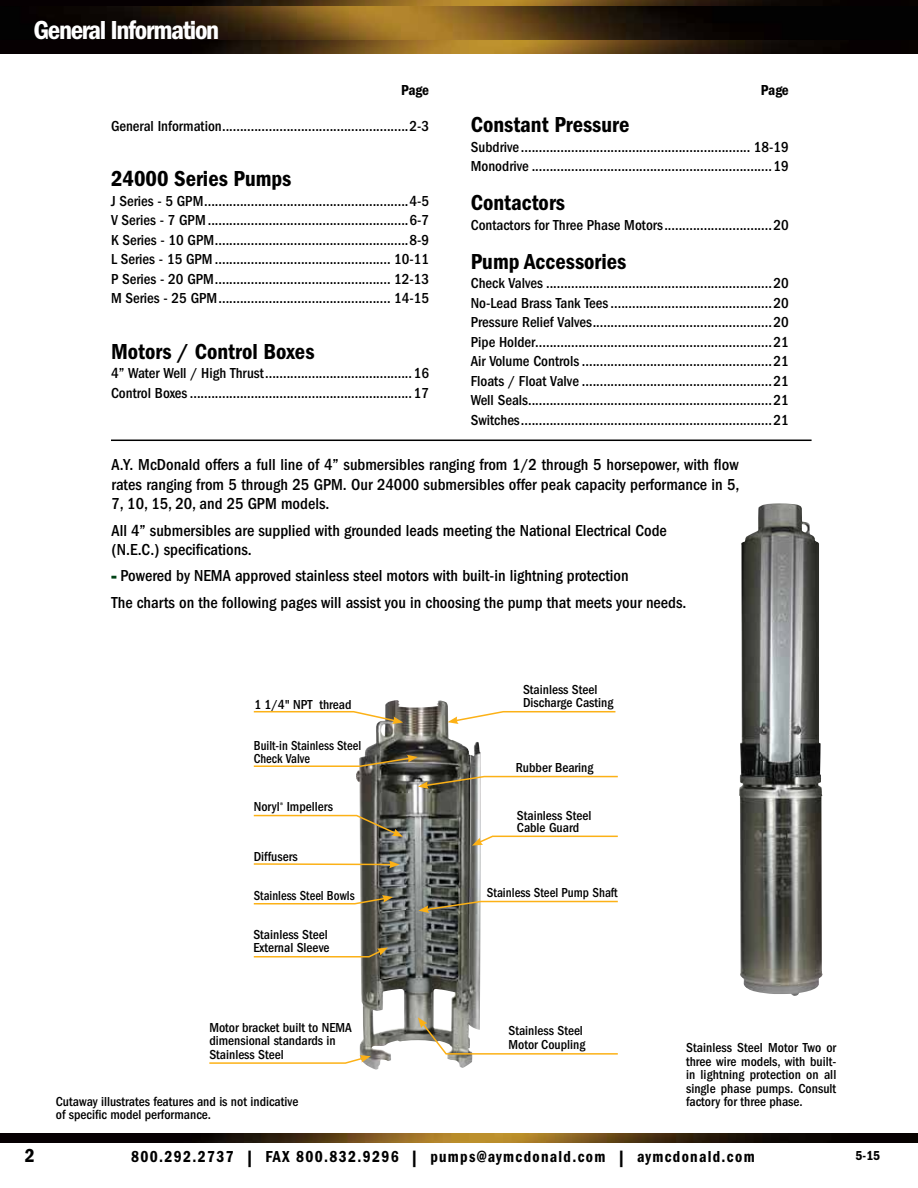
<style>
.page{position:relative;width:918px;height:1188px;background:#fff}
.page>*{position:absolute;margin:0;border:0;box-sizing:border-box;transform-origin:0 0}
.t1{font:27px "ITC Franklin Gothic Std Dm Cd";letter-spacing:-.05em;color:#fff}
.t2{font:22.5px "ITC Franklin Gothic Std Dm Cd";color:#000}
.t3{font:19.5px "ITC Franklin Gothic Std Dm Cd";color:#000}
.t4{font:500 condensed 16.5px/19.5px "ITC Franklin Gothic Std";color:#000}
.t5{font:16.5px "ITC Franklin Gothic Std Dm Cd";letter-spacing:.08em;color:#000;scale:.95 1}
.t6{font:500 condensed 15px/19.5px "ITC Franklin Gothic Std";color:#000;text-align:justify}
.t7{font:15px "ITC Franklin Gothic Std Dm Cd";letter-spacing:-.025em;color:#000}
.t8{font:500 condensed 13.5px/13.5px "ITC Franklin Gothic Std";color:#000}
.t9{font:500 condensed 13.5px/13.5px "ITC Franklin Gothic Std";color:#000;scale:.94 1}
.t10{font:500 condensed 13.5px "ITC Franklin Gothic Std";color:#000;scale:.96 1}
.t11{font:13.5px "ITC Franklin Gothic Std Dm Cd";color:#000}
.s1{color:#004215}
</style>
<div class="page">
<img style="left:0;top:6px;width:918px;height:34px">
<img style="left:0;top:40px;width:917px;height:14px">
<img style="left:0;top:1134px;width:918px;height:9px">
<img style="left:0;top:0;width:917px;height:6px">
<svg style="left:917px;top:40px;width:1px;height:14px"></svg>
<img style="left:356px;top:700px;width:123px;height:370px">
<svg style="left:111px;top:576px;width:5px;height:3px"></svg>
<svg style="left:253px;top:710px;width:150px;height:14px"></svg>
<svg style="left:448px;top:710px;width:168px;height:14px"></svg>
<svg style="left:418px;top:775px;width:200px;height:14px"></svg>
<svg style="left:253px;top:755px;width:165px;height:13px"></svg>
<svg style="left:253px;top:814px;width:150px;height:23px"></svg>
<svg style="left:209px;top:1055px;width:162px;height:10px"></svg>
<svg style="left:253px;top:861px;width:147px;height:7px"></svg>
<svg style="left:253px;top:947px;width:135px;height:11px"></svg>
<svg style="left:418px;top:1017px;width:200px;height:38px"></svg>
<svg style="left:472px;top:835px;width:146px;height:11px"></svg>
<svg style="left:418px;top:900px;width:200px;height:13px"></svg>
<svg style="left:253px;top:895px;width:140px;height:10px"></svg>
<hr style="left:111px;top:440px;width:701px;height:1px;background:#000">
<img style="left:739px;top:503px;width:84px;height:493px">
<h1 class="t1" style="left:33px;top:14px;width:187px">General Information</h1>
<p class="t7" style="left:401px;top:81px;width:29px">Page</p>
<p class="t6" style="left:111px;top:116px;width:320px">General Information....................................................2-3</p>
<h2 class="t2" style="left:111px;top:166px;width:182px">24000 Series Pumps</h2>
<p class="t6" style="left:111px;top:191px;width:320px">J Series - 5 GPM.........................................................4-5<br>V Series - 7 GPM........................................................6-7<br>K Series - 10 GPM......................................................8-9<br>L Series - 15 GPM ................................................. 10-11<br>P Series - 20 GPM................................................. 12-13<br>M Series - 25 GPM................................................ 14-15</p>
<h2 class="t2" style="left:111px;top:338px;width:205px">Motors / Control Boxes</h2>
<p class="t6" style="left:111px;top:363px;width:319px">4” Water Well / High Thrust.........................................16<br>Control Boxes ..............................................................17</p>
<p class="t7" style="left:761px;top:81px;width:29px">Page</p>
<h2 class="t2" style="left:471px;top:112px;width:160px">Constant Pressure</h2>
<p class="t6" style="left:471px;top:137px;width:319px">Subdrive ................................................................ 18-19<br>Monodrive ...................................................................19</p>
<h2 class="t2" style="left:471px;top:190px;width:96px">Contactors</h2>
<p class="t6" style="left:471px;top:215px;width:319px">Contactors for Three Phase Motors..............................20</p>
<h2 class="t2" style="left:471px;top:248px;width:157px">Pump Accessories</h2>
<p class="t6" style="left:471px;top:273px;width:319px">Check Valves ...............................................................20<br>No-Lead Brass Tank Tees.............................................20<br>Pressure Relief Valves..................................................20<br>Pipe Holder..................................................................21<br>Air Volume Controls .....................................................21<br>Floats / Float Valve .....................................................21<br>Well Seals....................................................................21<br>Switches......................................................................21</p>
<p class="t4" style="left:112px;top:455px;width:630px;text-align:justify">A.Y. McDonald offers a full line of 4” submersibles ranging from 1/2 through 5 horsepower, with flow rates ranging from 5 through 25 GPM. Our 24000 submersibles offer peak capacity performance in 5, 7, 10, 15, 20, and 25 GPM models.</p>
<p class="t4" style="left:112px;top:520px;width:557px">All 4” submersibles are supplied with grounded leads meeting the National Electrical Code (N.E.C.) specifications.</p>
<p class="t4" style="left:112px;top:563px;width:576px;line-height:26.2px"><span class="s1">-</span> Powered by NEMA approved stainless steel motors with built-in lightning protection<br>The charts on the following pages will assist you in choosing the pump that meets your needs.</p>
<p class="t8" style="left:523px;top:683px;width:76px">Stainless Steel</p>
<p class="t8" style="left:254px;top:698px;width:99px">1 1/4" NPT thread</p>
<p class="t8" style="left:523px;top:696px;width:92px">Discharge Casting</p>
<p class="t9" style="left:254px;top:739px;width:116px">Built-in Stainless Steel<br>Check Valve</p>
<p class="t8" style="left:254px;top:799px;width:81px">Noryl<sup>®</sup> Impellers</p>
<p class="t8" style="left:254px;top:850px;width:46px">Diffusers</p>
<p class="t9" style="left:254px;top:889px;width:109px">Stainless Steel Bowls</p>
<p class="t8" style="left:253px;top:927px;width:78px">Stainless Steel<br>External Sleeve</p>
<p class="t8" style="left:516px;top:761px;width:79px">Rubber Bearing</p>
<p class="t8" style="left:517px;top:810px;width:76px;line-height:12px">Stainless Steel<br>Cable Guard</p>
<p class="t10" style="left:487px;top:885px;width:138px">Stainless Steel Pump Shaft</p>
<p class="t8" style="left:209px;top:1021px;width:144px">Motor bracket built to NEMA dimensional standards in<br>Stainless Steel</p>
<p class="t8" style="left:509px;top:1024px;width:78px">Stainless Steel<br>Motor Coupling</p>
<p class="t8" style="left:686px;top:1041px;width:152px;text-align:justify">Stainless Steel Motor Two or three wire models, with built&shy;in lightning protection on all single phase pumps. Consult</p>
<p class="t8" style="left:56px;top:1095px;width:244px">Cutaway illustrates features and is not indicative</p>
<p class="t8" style="left:686px;top:1095px;width:118px">factory for three phase.</p>
<p class="t8" style="left:56px;top:1108px;width:157px">of specific model performance.</p>
<h3 class="t3" style="left:25px;top:1145px;width:11px">2</h3>
<p class="t5" style="left:131px;top:1147px;width:658px">800.292.2737 | FAX 800.832.9296 | pumps@aymcdonald.com | aymcdonald.com</p>
<p class="t11" style="left:856px;top:1147px;width:26px">5-15</p>
</div>
